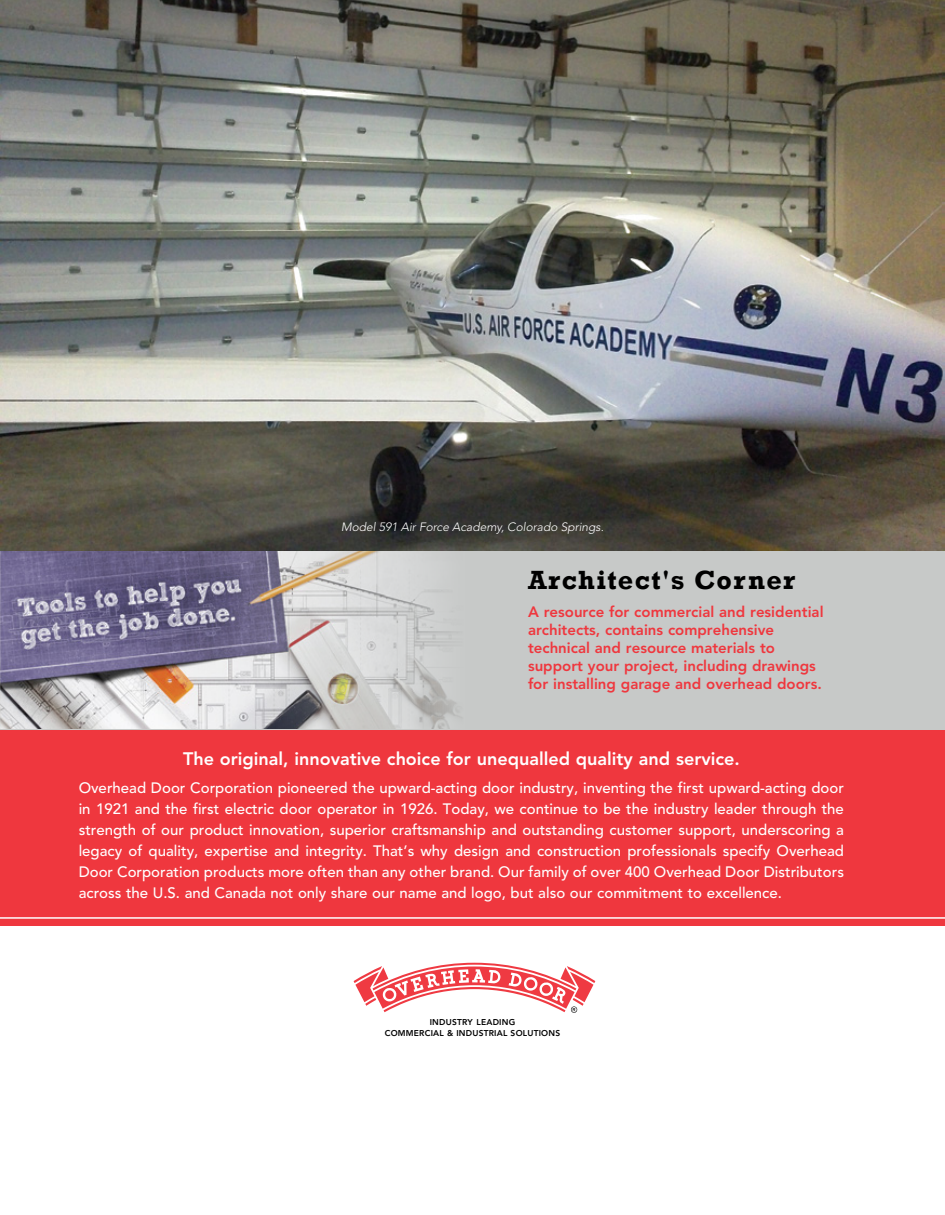
<style>
.page{position:relative;width:945px;height:1215px;background:#fff}
.page>*{position:absolute;margin:0;border:0;box-sizing:border-box;transform-origin:0 0}
.t1{font:700 27px "Rockwell";letter-spacing:.05em;color:#000}
.t2{font:800 18px "Avenir LT Std";color:#fff}
.t3{font:500 15px/21px "Avenir LT Std";color:#fff;text-align:justify}
.t4{font:800 15px/18px "Avenir LT Std";color:#ef373e}
.t5{font:italic 300 12px "Avenir LT Std";color:#fff}
.t6{font:800 8.4px/10.8px "Avenir LT Std";letter-spacing:.025em;color:#000;text-align:center}
</style>
<div class="page">
<img style="left:0;top:0;width:945px;height:551px">
<div style="left:0;top:551px;width:945px;height:184px;background:#c7c9c8"></div>
<img style="left:1px;top:552px;width:456px;height:176px">
<svg style="left:353px;top:962px;width:243px;height:51px"></svg>
<div style="left:1px;top:731px;width:944px;height:195px;background:#ef373e"></div>
<hr style="left:0;top:917px;width:945px;height:2px;background:#fff">
<p class="t5" style="left:341px;top:520px;width:264px">Model 591 Air Force Academy, Colorado Springs.</p>
<h1 class="t1" style="left:528px;top:564px;width:269px">Architect's Corner</h1>
<p class="t4" style="left:528px;top:603px;width:297px">A resource for commercial and residential architects, contains comprehensive technical and resource materials to support your project, including drawings for installing garage and overhead doors.</p>
<p class="t2" style="left:183px;top:749px;width:558px">The original, innovative choice for unequalled quality and service.</p>
<p class="t3" style="left:79px;top:778px;width:767px">Overhead Door Corporation pioneered the upward-acting door industry, inventing the first upward-acting door in 1921 and the first electric door operator in 1926. Today, we continue to be the industry leader through the strength of our product innovation, superior craftsmanship and outstanding customer support, underscoring a legacy of quality, expertise and integrity. That’s why design and construction professionals specify Overhead Door Corporation products more often than any other brand. Our family of over 400 Overhead Door Distributors across the U.S. and Canada not only share our name and logo, but also our commitment to excellence.</p>
<p class="t6" style="left:385px;top:1017px;width:177px">INDUSTRY LEADING<br>COMMERCIAL &amp; INDUSTRIAL SOLUTIONS</p>
</div>
